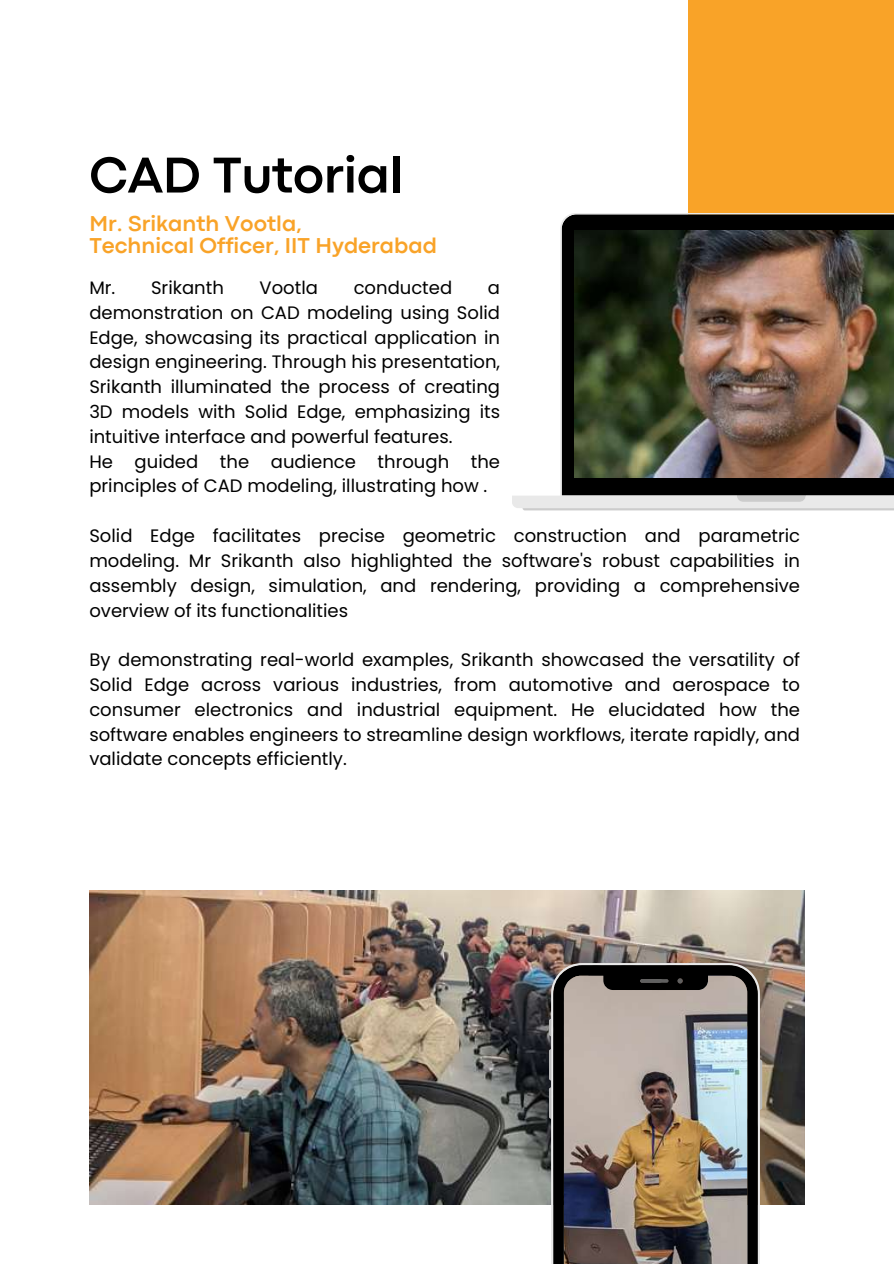
<style>
.page{position:relative;width:894px;height:1264px;background:#fff}
.page>*{position:absolute;margin:0;border:0;box-sizing:border-box;transform-origin:0 0}
.t1{font:700 52.5px "Codec Pro";letter-spacing:-.01em;color:#000}
.t2{font:700 22.5px/22.5px "Codec Pro";color:#f9a328}
.t3{font:18px/24.8px "Poppins";color:#000;text-align:justify}
</style>
<div class="page">
<div style="left:688px;top:0;width:205px;height:278px;background:#f9a328"></div>
<svg style="left:512px;top:213px;width:381px;height:295px"></svg>
<svg style="left:736px;top:495px;width:69px;height:7px"></svg>
<svg style="left:522px;top:508px;width:371px;height:2px"></svg>
<img style="left:574px;top:231px;width:319px;height:246px">
<img style="left:89px;top:890px;width:715px;height:313px">
<svg style="left:548px;top:1018px;width:3px;height:18px"></svg>
<svg style="left:548px;top:1049px;width:3px;height:31px"></svg>
<svg style="left:548px;top:1087px;width:3px;height:31px"></svg>
<svg style="left:759px;top:1059px;width:3px;height:50px"></svg>
<img style="left:551px;top:963px;width:208px;height:300px">
<h1 class="t1" style="left:89px;top:156px;width:315px">CAD Tutorial</h1>
<p class="t2" style="left:89px;top:214px;width:349px">Mr. Srikanth Vootla,<br>Technical Officer, IIT Hyderabad</p>
<p class="t3" style="left:89px;top:275px;width:136px">Mr. Srikanth</p>
<p class="t3" style="left:259px;top:275px;width:60px">Vootla</p>
<p class="t3" style="left:353px;top:275px;width:100px">conducted</p>
<p class="t3" style="left:89px;top:275px;width:412px;text-align:left;text-indent:398px">a demonstration on CAD modeling using Solid Edge, showcasing its practical application in design engineering. Through his presentation, Srikanth illuminated the process of creating 3D models with Solid Edge, emphasizing its intuitive interface and powerful features.<br>He guided the audience through the principles of CAD modeling, illustrating how .</p>
<p class="t3" style="left:89px;top:523px;width:712px">Solid Edge facilitates precise geometric construction and parametric modeling. Mr Srikanth also highlighted the software's robust capabilities in assembly design, simulation, and rendering, providing a comprehensive overview of its functionalities</p>
<p class="t3" style="left:89px;top:647px;width:712px">By demonstrating real-world examples, Srikanth showcased the versatility of Solid Edge across various industries, from automotive and aerospace to consumer electronics and industrial equipment. He elucidated how the software enables engineers to streamline design workflows, iterate rapidly, and validate concepts efficiently.</p>
</div>
